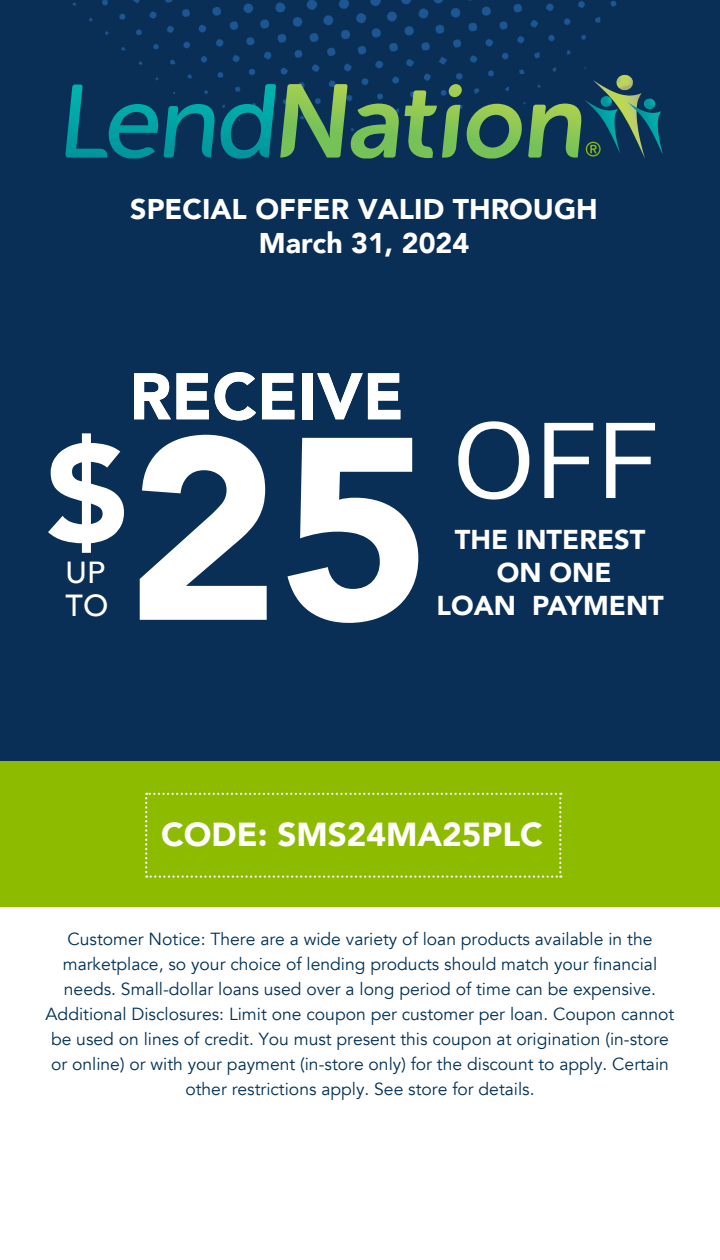
<style>
.page{position:relative;width:720px;height:1260px;background:#fff}
.page>*{position:absolute;margin:0;border:0;box-sizing:border-box;transform-origin:0 0}
.t1{font:900 257px "Avenir";color:#fff}
.t2{font:109px "Aileron";color:#fff}
.t3{font:900 65px "Avenir";color:#fff}
.t4{font:900 33.25px "Avenir";color:#fff}
.t5{font:500 30.5px/33.2px "Avenir";color:#fff}
.t6{font:900 28.5px/34.2px "Avenir";color:#fff;text-align:center}
.t7{font:900 27.25px "Avenir";color:#fff}
.t8{font:17.5px/25px "Avenir";color:#003056;text-align:center}
</style>
<div class="page">
<div style="left:0;top:0;width:720px;height:762px;background:#092f57"></div>
<div style="left:0;top:762px;width:720px;height:145px;background:#8dbb00"></div>
<svg style="left:145px;top:793px;width:416px;height:85px"></svg>
<svg style="left:65px;top:84px;width:457px;height:75px;background:#246362"></svg>
<svg style="left:528px;top:75px;width:135px;height:84px;background:#2a5b5c"></svg>
<p class="t6" style="left:130px;top:191px;width:469px">SPECIAL OFFER VALID THROUGH<br>March 31, 2024</p>
<h3 class="t3" style="left:129px;top:341px;width:276px">RECEIVE</h3>
<h1 class="t1" style="left:46px;top:310px;width:387px"><sup>$</sup>25</h1>
<h2 class="t2" style="left:453px;top:400px;width:205px">OFF</h2>
<p class="t7" style="left:455px;top:516px;width:192px">THE INTEREST</p>
<p class="t7" style="left:497px;top:549px;width:116px">ON ONE</p>
<p class="t7" style="left:437px;top:582px;width:229px">LOAN PAYMENT</p>
<h3 class="t5" style="left:66px;top:554px;width:44px">UP<br>TO</h3>
<p class="t4" style="left:161px;top:806px;width:383px">CODE: SMS24MA25PLC</p>
<p class="t8" style="left:46px;top:927px;width:630px">Customer Notice: There are a wide variety of loan products available in the marketplace, so your choice of lending products should match your financial needs. Small-dollar loans used over a long period of time can be expensive.<br>Additional Disclosures: Limit one coupon per customer per loan. Coupon cannot be used on lines of credit. You must present this coupon at origination (in-store or online) or with your payment (in-store only) for the discount to apply. Certain other restrictions apply. See store for details.</p>
</div>
